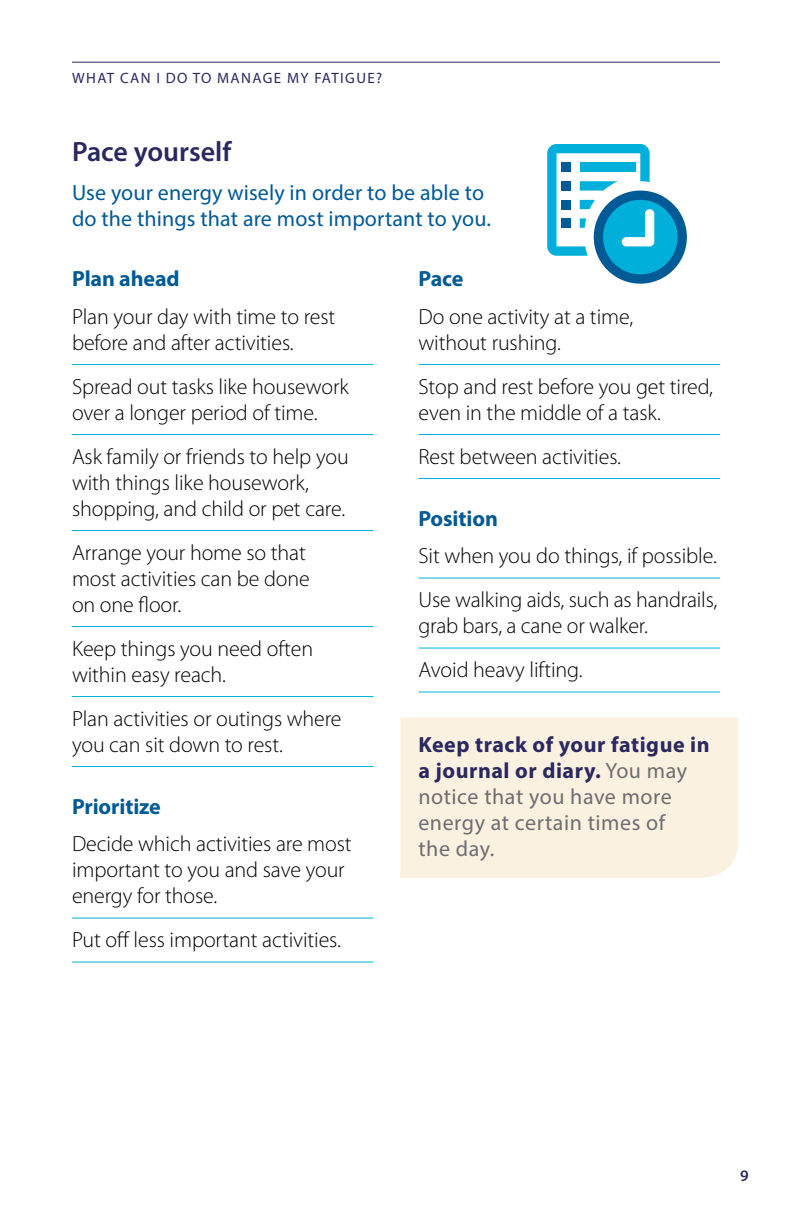
<style>
.page{position:relative;width:792px;height:1224px;background:#fff}
.page>*{position:absolute;margin:0;border:0;box-sizing:border-box;transform-origin:0 0}
.t1{font:600 28px "Myriad Pro";color:#2a285f}
.t2{font:300 22px/26px "Myriad Pro";letter-spacing:-.005em;color:#000}
.t3{font:22px/26px "Myriad Pro";letter-spacing:.025em;color:#6d6e71}
.t4{font:22px/26px "Myriad Pro";letter-spacing:.005em;color:#005a96}
.t5{font:700 22px "Myriad Pro";letter-spacing:-.005em;color:#005a96}
.t6{font:600 16px "Myriad Pro";color:#2a285f}
.t7{font:15px "Myriad Pro";letter-spacing:.095em;color:#2a285f}
.s1{font-weight:700;color:#2a285f}
</style>
<div class="page">
<hr style="left:72px;top:364px;width:302px;height:1px;background:#00b0da">
<hr style="left:72px;top:434px;width:302px;height:1px;background:#00b0da">
<hr style="left:72px;top:530px;width:302px;height:1px;background:#00b0da">
<hr style="left:72px;top:626px;width:302px;height:1px;background:#00b0da">
<hr style="left:72px;top:696px;width:302px;height:1px;background:#00b0da">
<hr style="left:72px;top:766px;width:302px;height:1px;background:#00b0da">
<hr style="left:72px;top:918px;width:302px;height:1px;background:#00b0da">
<hr style="left:72px;top:962px;width:302px;height:1px;background:#00b0da">
<hr style="left:418px;top:364px;width:302px;height:1px;background:#00b0da">
<hr style="left:418px;top:434px;width:302px;height:1px;background:#00b0da">
<hr style="left:418px;top:478px;width:302px;height:1px;background:#00b0da">
<hr style="left:418px;top:578px;width:302px;height:1px;background:#00b0da">
<hr style="left:418px;top:648px;width:302px;height:1px;background:#00b0da">
<hr style="left:418px;top:692px;width:302px;height:1px;background:#00b0da">
<div style="left:594px;top:191px;width:93px;height:93px;background:#005a96;border-radius:50%"></div>
<div style="left:603px;top:200px;width:75px;height:74px;background:#00b0da;border-radius:50%"></div>
<svg style="left:547px;top:144px;width:107px;height:112px"></svg>
<div style="left:561px;top:218px;width:9px;height:10px;background:#005a96"></div>
<div style="left:400px;top:718px;width:338px;height:160px;background:#fbf1e1"></div>
<hr style="left:72px;top:62px;width:648px;height:1px;background:#2a285f">
<p class="t7" style="left:72px;top:69px;width:312px">WHAT CAN I DO TO MANAGE MY FATIGUE?</p>
<h2 class="t1" style="left:72px;top:134px;width:161px">Pace yourself</h2>
<p class="t4" style="left:72px;top:179px;width:420px">Use your energy wisely in order to be able to do the things that are most important to you.</p>
<h3 class="t5" style="left:72px;top:264px;width:109px">Plan ahead</h3>
<p class="t2" style="left:72px;top:304px;width:265px">Plan your day with time to rest before and after activities.</p>
<p class="t2" style="left:72px;top:374px;width:278px">Spread out tasks like housework over a longer period of time.</p>
<p class="t2" style="left:72px;top:444px;width:278px">Ask family or friends to help you with things like housework, shopping, and child or pet care.</p>
<p class="t2" style="left:72px;top:540px;width:239px">Arrange your home so that most activities can be done on one floor.</p>
<p class="t2" style="left:72px;top:636px;width:243px">Keep things you need often within easy reach.</p>
<p class="t2" style="left:72px;top:706px;width:271px">Plan activities or outings where you can sit down to rest.</p>
<h3 class="t5" style="left:418px;top:264px;width:46px">Pace</h3>
<p class="t2" style="left:418px;top:304px;width:216px">Do one activity at a time, without rushing.</p>
<p class="t2" style="left:418px;top:374px;width:296px">Stop and rest before you get tired, even in the middle of a task.</p>
<p class="t2" style="left:418px;top:444px;width:204px">Rest between activities.</p>
<h3 class="t5" style="left:418px;top:504px;width:81px">Position</h3>
<p class="t2" style="left:418px;top:534px;width:300px;line-height:44px">Sit when you do things, if possible.<br>Use walking aids, such as handrails,</p>
<p class="t2" style="left:418px;top:604px;width:231px;line-height:44px">grab bars, a cane or walker.<br>Avoid heavy lifting.</p>
<p class="t3" style="left:418px;top:731px;width:293px"><span class="s1">Keep track of your fatigue in a journal or diary.</span> You may notice that you have more energy at certain times of<br>the day.</p>
<h3 class="t5" style="left:72px;top:792px;width:90px">Prioritize</h3>
<p class="t2" style="left:72px;top:831px;width:281px">Decide which activities are most important to you and save your energy for those.</p>
<p class="t2" style="left:72px;top:927px;width:270px">Put off less important activities.</p>
<p class="t6" style="left:740px;top:1165px;width:10px">9</p>
</div>
